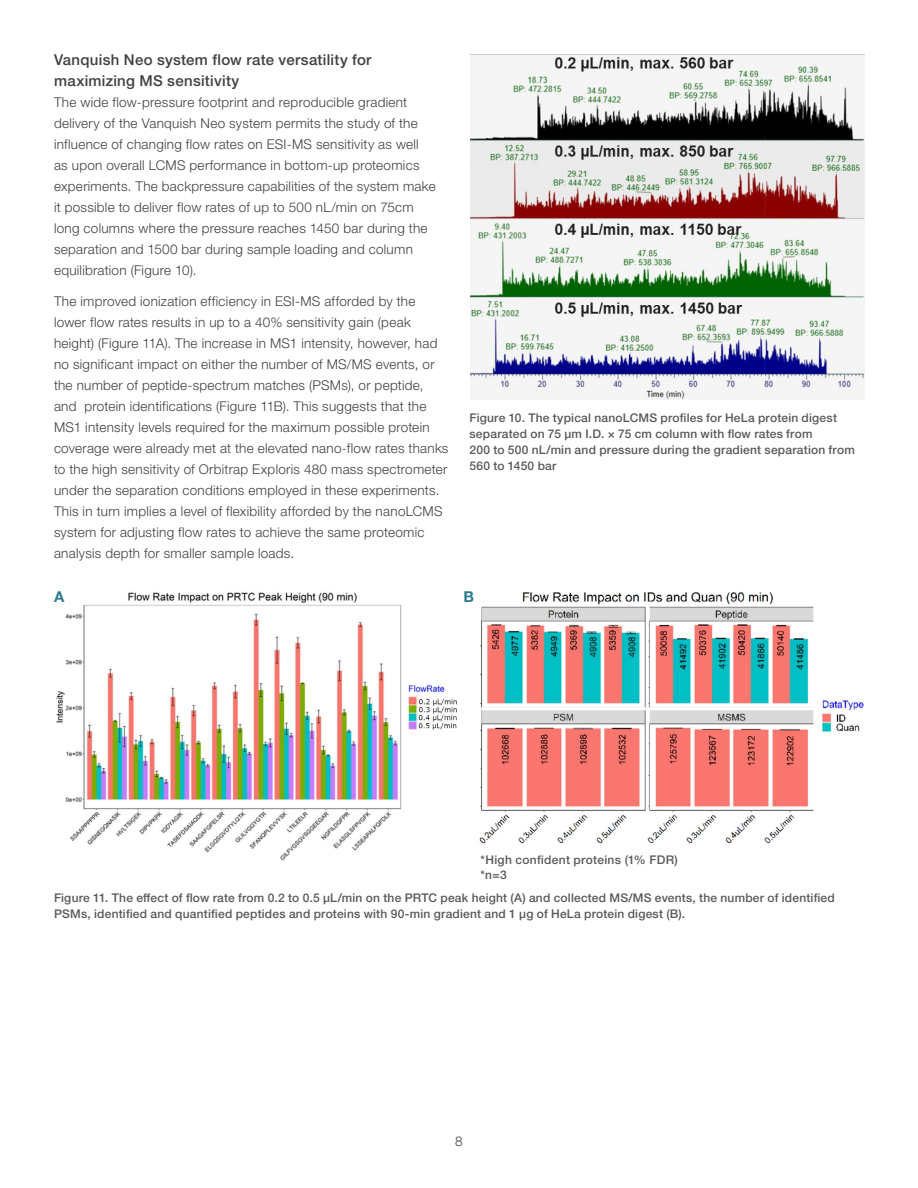
<style>
.page{position:relative;width:918px;height:1188px;background:#fff}
.page>*{position:absolute;margin:0;border:0;box-sizing:border-box;transform-origin:0 0}
.t1{font:500 15px/21px "Helvetica Neue LTW1 G";letter-spacing:.02em;color:#414042}
.t2{font:700 15px "Helvetica Neue LTW1 G";color:#2f7b91}
.t3{font:300 13.5px/21px "Helvetica Neue LTW1 G";letter-spacing:.02em;color:#414042}
.t4{font:500 12px/15.8px "Helvetica Neue LTW1 G";letter-spacing:.02em;color:#58595b}
</style>
<div class="page">
<img style="left:471px;top:54px;width:393px;height:345px">
<img style="left:56px;top:592px;width:401px;height:269px">
<img style="left:479px;top:592px;width:385px;height:252px">
<p class="t1" style="left:54px;top:49px;width:319px">Vanquish Neo system flow rate versatility for maximizing MS sensitivity</p>
<p class="t3" style="left:54px;top:91px;width:383px">The wide flow-pressure footprint and reproducible gradient delivery of the Vanquish Neo system permits the study of the influence of changing flow rates on ESI-MS sensitivity as well as upon overall LCMS performance in bottom-up proteomics experiments. The backpressure capabilities of the system make it possible to deliver flow rates of up to 500 nL/min on 75cm long columns where the pressure reaches 1450 bar during the separation and 1500 bar during sample loading and column equilibration (Figure 10).</p>
<p class="t3" style="left:54px;top:291px;width:396px">The improved ionization efficiency in ESI-MS afforded by the lower flow rates results in up to a 40% sensitivity gain (peak height) (Figure 11A). The increase in MS1 intensity, however, had no significant impact on either the number of MS/MS events, or the number of peptide-spectrum matches (PSMs), or peptide, and protein identifications (Figure 11B). This suggests that the MS1 intensity levels required for the maximum possible protein coverage were already met at the elevated nano-flow rates thanks to the high sensitivity of Orbitrap Exploris 480 mass spectrometer under the separation conditions employed in these experiments.<br>This in turn implies a level of flexibility afforded by the nanoLCMS system for adjusting flow rates to achieve the same proteomic analysis depth for smaller sample loads.</p>
<p class="t4" style="left:470px;top:410px;width:387px">Figure 10. The typical nanoLCMS profiles for HeLa protein digest separated on 75 µm I.D. × 75 cm column with flow rates from<br>200 to 500 nL/min and pressure during the gradient separation from 560 to 1450 bar</p>
<p class="t2" style="left:54px;top:588px;width:12px">A</p>
<p class="t2" style="left:464px;top:588px;width:12px">B</p>
<p class="t4" style="left:481px;top:852px;width:199px;line-height:15px">*High confident proteins (1% FDR) *n=3</p>
<p class="t4" style="left:54px;top:890px;width:782px">Figure 11. The effect of flow rate from 0.2 to 0.5 µL/min on the PRTC peak height (A) and collected MS/MS events, the number of identified<br>PSMs, identified and quantified peptides and proteins with 90-min gradient and 1 µg of HeLa protein digest (B).</p>
<p class="t3" style="left:455px;top:1131px;width:9px">8</p>
</div>
